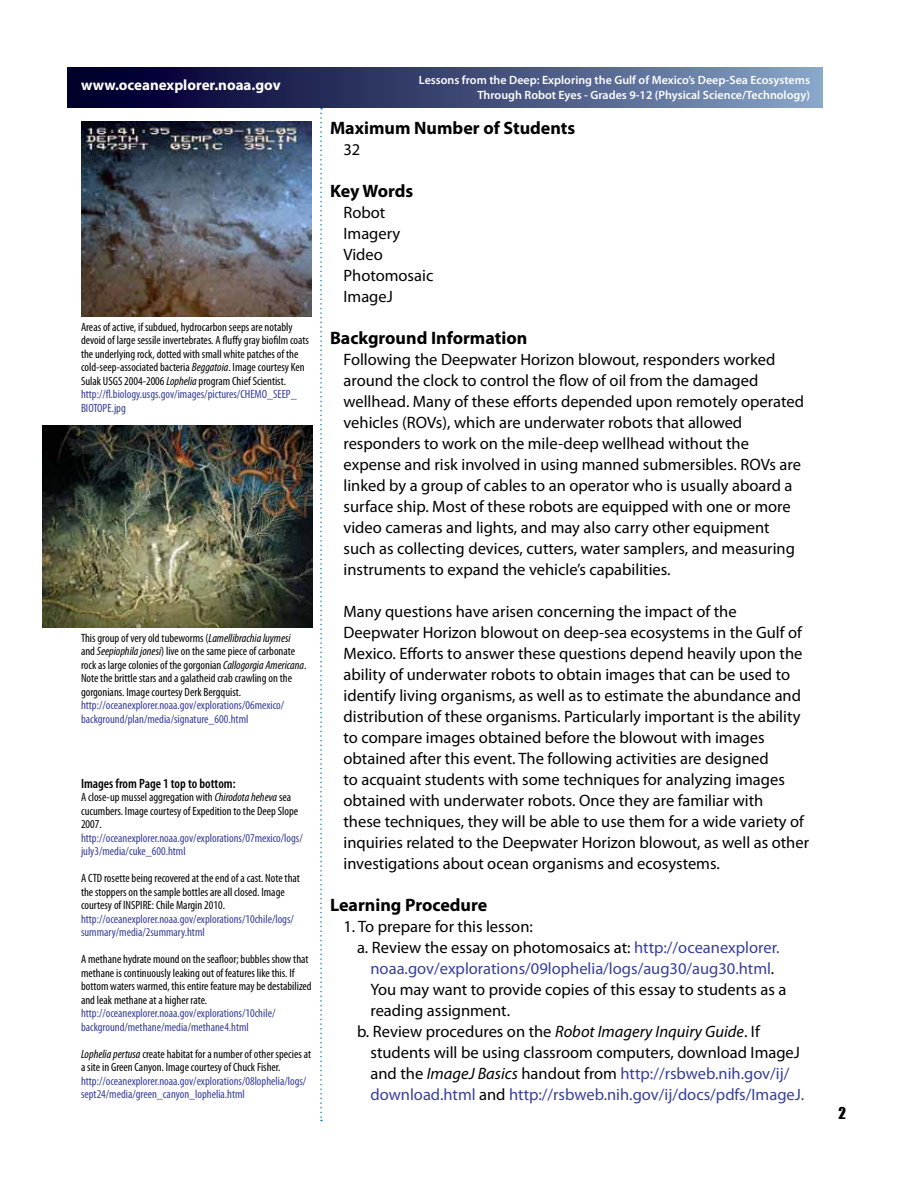
<style>
.page{position:relative;width:918px;height:1188px;background:#fff}
.page>*{position:absolute;margin:0;border:0;box-sizing:border-box;transform-origin:0 0}
.Headers{font:700 18px "Myriad Pro";color:#000}
.body_text{font:16.5px/21px "Myriad Pro";color:#000}
.indent_level_1{font:16.5px/21px "Myriad Pro";color:#000}
.learning_procedure{font:16.5px "Myriad Pro";color:#000}
.t1{font:700 15px "Myriad Pro";color:#fff}
.t2{font:15px "Impact";color:#000}
.Image_caption_credit{font:600 condensed 13.5px "Myriad Pro";color:#000}
.Image_caption_credit-2{font:condensed 12px/13.5px "Myriad Pro";color:#000}
.image_link_-_caption{font:condensed 12px/13.5px "Myriad Pro";color:#384099}
.t3{font:600 12px "Myriad Pro";color:#fff}
.s1{color:#384099}
.s2{font-style:italic}
</style>
<div class="page">
<div style="left:68px;top:68px;width:754px;height:40px;background:linear-gradient(to right,#000025,#839fc4)"></div>
<svg style="left:320px;top:108px;width:2px;height:1013px"></svg>
<img style="left:81px;top:122px;width:231px;height:194px">
<img style="left:42px;top:425px;width:270px;height:203px">
<p class="t1" style="left:81px;top:75px;width:201px">www.oceanexplorer.noaa.gov</p>
<p class="t3" style="left:419px;top:73px;width:393px">Lessons from the Deep: Exploring the Gulf of Mexico’s Deep-Sea Ecosystems</p>
<p class="t3" style="left:477px;top:87px;width:334px">Through Robot Eyes - Grades 9-12 (Physical Science/Technology)</p>
<p class="Headers" style="left:330px;top:116px;width:247px">Maximum Number of Students</p>
<p class="body_text" style="left:344px;top:138px;width:18px">32</p>
<p class="Headers" style="left:330px;top:179px;width:85px">Key Words</p>
<p class="body_text" style="left:344px;top:201px;width:43px">Robot</p>
<p class="body_text" style="left:344px;top:222px;width:58px">Imagery</p>
<p class="body_text" style="left:344px;top:243px;width:41px">Video</p>
<p class="body_text" style="left:344px;top:264px;width:91px">Photomosaic</p>
<p class="body_text" style="left:344px;top:285px;width:51px">ImageJ</p>
<p class="Headers" style="left:330px;top:326px;width:199px">Background Information</p>
<p class="body_text" style="left:344px;top:348px;width:462px">Following the Deepwater Horizon blowout, responders worked around the clock to control the flow of oil from the damaged wellhead. Many of these efforts depended upon remotely operated vehicles (ROVs), which are underwater robots that allowed responders to work on the mile-deep wellhead without the expense and risk involved in using manned submersibles. ROVs are linked by a group of cables to an operator who is usually aboard a surface ship. Most of these robots are equipped with one or more video cameras and lights, and may also carry other equipment such as collecting devices, cutters, water samplers, and measuring instruments to expand the vehicle’s capabilities.</p>
<p class="body_text" style="left:344px;top:600px;width:467px">Many questions have arisen concerning the impact of the Deepwater Horizon blowout on deep-sea ecosystems in the Gulf of Mexico. Efforts to answer these questions depend heavily upon the ability of underwater robots to obtain images that can be used to identify living organisms, as well as to estimate the abundance and distribution of these organisms. Particularly important is the ability to compare images obtained before the blowout with images obtained after this event. The following activities are designed<br>to acquaint students with some techniques for analyzing images obtained with underwater robots. Once they are familiar with<br>these techniques, they will be able to use them for a wide variety of inquiries related to the Deepwater Horizon blowout, as well as other investigations about ocean organisms and ecosystems.</p>
<p class="Headers" style="left:330px;top:893px;width:159px">Learning Procedure</p>
<p class="learning_procedure" style="left:344px;top:916px;width:191px">1. To prepare for this lesson:</p>
<p class="indent_level_1" style="left:370px;top:936px;width:417px;text-indent:-14px">a. Review the essay on photomosaics at: <span class="s1">http://oceanexplorer. noaa.gov/explorations/09lophelia/logs/aug30/aug30.html</span>.<br>You may want to provide copies of this essay to students as a reading assignment.</p>
<p class="indent_level_1" style="left:370px;top:1020px;width:435px;text-indent:-14px">b. Review procedures on the <span class="s2">Robot Imagery Inquiry Guide</span>. If students will be using classroom computers, download ImageJ and the <span class="s2">ImageJ Basics</span> handout from <span class="s1">http://rsbweb.nih.gov/ij/ download.html</span> and <span class="s1">http://rsbweb.nih.gov/ij/docs/pdfs/ImageJ.</span></p>
<p class="Image_caption_credit-2" style="left:81px;top:320px;width:230px">Areas of active, if subdued, hydrocarbon seeps are notably devoid of large sessile invertebrates. A fluffy gray biofilm coats the underlying rock, dotted with small white patches of the cold-seep-associated bacteria <span class="s2">Beggatoia</span>. Image courtesy Ken Sulak USGS 2004-2006 <span class="s2">Lophelia</span> program Chief Scientist.</p>
<p class="image_link_-_caption" style="left:81px;top:387px;width:217px">http://fl.biology.usgs.gov/images/pictures/CHEMO_SEEP_<br>BIOTOPE.jpg</p>
<p class="Image_caption_credit-2" style="left:81px;top:631px;width:227px">This group of very old tubeworms (<span class="s2">Lamellibrachia luymesi </span>and <span class="s2">Seepiophila jonesi</span>) live on the same piece of carbonate rock as large colonies of the gorgonian <span class="s2">Callogorgia Americana</span>.<br>Note the brittle stars and a galatheid crab crawling on the gorgonians. Image courtesy Derk Bergquist.</p>
<p class="image_link_-_caption" style="left:81px;top:698px;width:205px">http://oceanexplorer.noaa.gov/explorations/06mexico/ background/plan/media/signature_600.html</p>
<p class="Image_caption_credit" style="left:81px;top:775px;width:156px">Images from Page 1 top to bottom:</p>
<p class="Image_caption_credit-2" style="left:81px;top:790px;width:219px">A close-up mussel aggregation with <span class="s2">Chirodota heheva</span> sea cucumbers. Image courtesy of Expedition to the Deep Slope<br>2007.</p>
<p class="image_link_-_caption" style="left:81px;top:831px;width:223px">http://oceanexplorer.noaa.gov/explorations/07mexico/logs/ july3/media/cuke_600.html</p>
<p class="Image_caption_credit-2" style="left:81px;top:871px;width:220px">A CTD rosette being recovered at the end of a cast. Note that the stoppers on the sample bottles are all closed. Image courtesy of INSPIRE: Chile Margin 2010.</p>
<p class="image_link_-_caption" style="left:81px;top:912px;width:214px">http://oceanexplorer.noaa.gov/explorations/10chile/logs/ summary/media/2summary.html</p>
<p class="Image_caption_credit-2" style="left:81px;top:952px;width:232px">A methane hydrate mound on the seafloor; bubbles show that methane is continuously leaking out of features like this. If bottom waters warmed, this entire feature may be destabilized and leak methane at a higher rate.</p>
<p class="image_link_-_caption" style="left:81px;top:1006px;width:196px">http://oceanexplorer.noaa.gov/explorations/10chile/ background/methane/media/methane4.html</p>
<p class="Image_caption_credit-2" style="left:81px;top:1047px;width:232px"><span class="s2">Lophelia pertusa</span> create habitat for a number of other species at a site in Green Canyon. Image courtesy of Chuck Fisher.</p>
<p class="image_link_-_caption" style="left:81px;top:1074px;width:227px">http://oceanexplorer.noaa.gov/explorations/08lophelia/logs/ sept24/media/green_canyon_lophelia.html</p>
<p class="t2" style="left:839px;top:1101px;width:9px">2</p>
</div>
